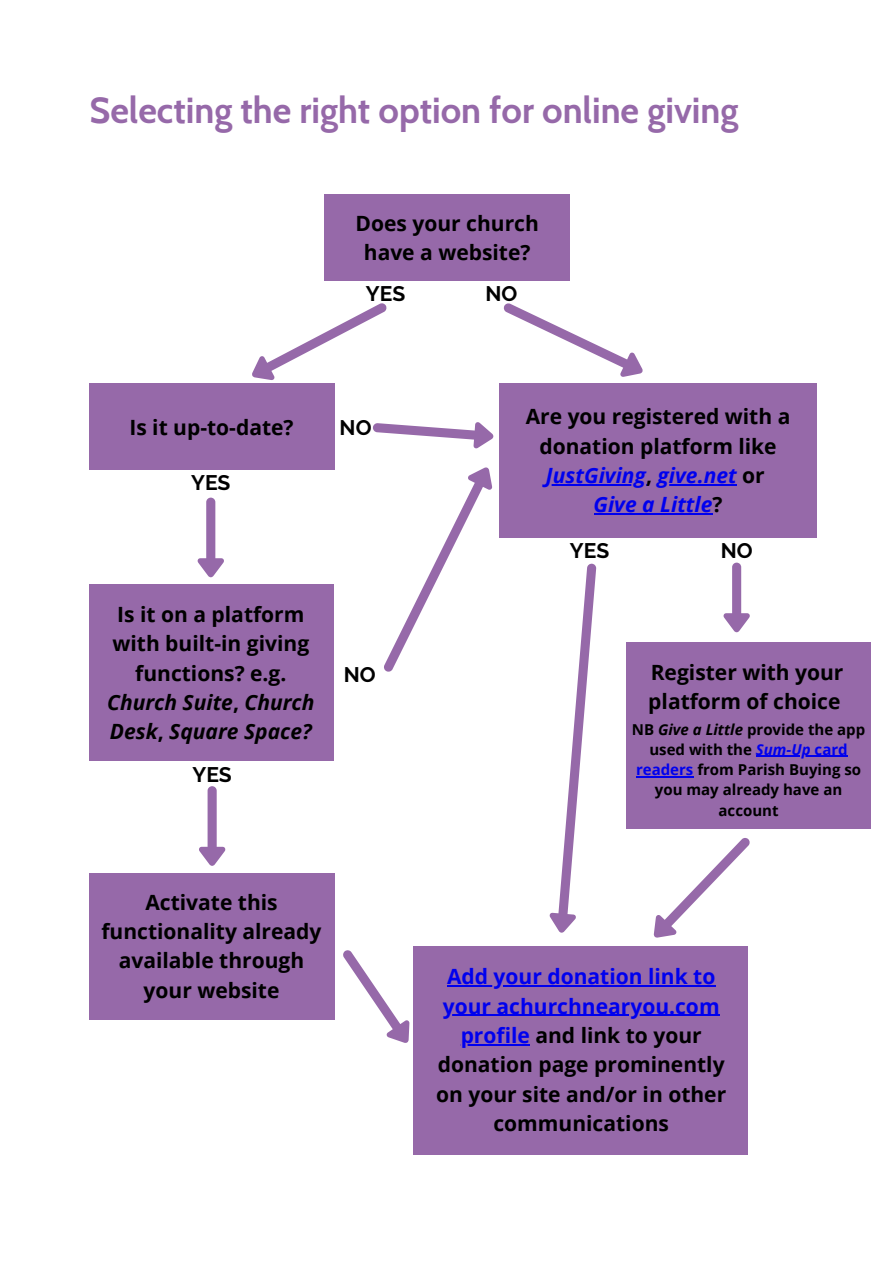
<style>
.page{position:relative;width:894px;height:1264px;background:#fff}
.page>*{position:absolute;margin:0;border:0;box-sizing:border-box;transform-origin:0 0}
.t1{font:700 36px "Cabin";color:#9669a9}
.t2{font:700 21px/29.2px "Open Sans";color:#000;text-align:center}
.t3{font:700 21px "Raleway";color:#000}
.t4{font:700 15px/20.2px "Open Sans";color:#000;text-align:center}
.s1{font-style:italic}
.s2{font-style:italic;color:#00e}
.s3{color:#00e}
</style>
<div class="page">
<div style="left:324px;top:194px;width:246px;height:87px;background:#9669a9"></div>
<div style="left:89px;top:383px;width:246px;height:87px;background:#9669a9"></div>
<div style="left:89px;top:584px;width:244px;height:177px;background:#9669a9"></div>
<div style="left:89px;top:873px;width:246px;height:146px;background:#9669a9"></div>
<div style="left:499px;top:383px;width:317px;height:154px;background:#9669a9"></div>
<div style="left:414px;top:945px;width:334px;height:209px;background:#9669a9"></div>
<svg style="left:252px;top:303px;width:135px;height:77px"></svg>
<hr style="left:447px;top:985px;width:268px;height:1px;background:#00e">
<hr style="left:442px;top:1014px;width:277px;height:2px;background:#00e">
<hr style="left:460px;top:1044px;width:69px;height:1px;background:#00e">
<hr style="left:546px;top:484px;width:99px;height:1px;background:#00e">
<hr style="left:657px;top:484px;width:79px;height:1px;background:#00e">
<hr style="left:593px;top:513px;width:119px;height:1px;background:#00e">
<svg style="left:503px;top:303px;width:140px;height:74px"></svg>
<svg style="left:197px;top:497px;width:27px;height:80px"></svg>
<svg style="left:384px;top:467px;width:109px;height:205px"></svg>
<svg style="left:549px;top:563px;width:48px;height:370px"></svg>
<svg style="left:199px;top:786px;width:26px;height:79px"></svg>
<svg style="left:334px;top:945px;width:84px;height:104px"></svg>
<svg style="left:373px;top:422px;width:121px;height:27px"></svg>
<div style="left:625px;top:642px;width:245px;height:186px;background:#9669a9"></div>
<hr style="left:755px;top:756px;width:55px;height:1px;background:#00e">
<hr style="left:810px;top:756px;width:37px;height:1px;background:#00e">
<hr style="left:635px;top:776px;width:58px;height:1px;background:#00e">
<svg style="left:723px;top:562px;width:26px;height:70px"></svg>
<svg style="left:653px;top:838px;width:97px;height:100px"></svg>
<h1 class="t1" style="left:89px;top:88px;width:650px">Selecting the right option for online giving</h1>
<p class="t2" style="left:355px;top:208px;width:185px">Does your church have a website?</p>
<p class="t3" style="left:366px;top:281px;width:41px">YES</p>
<p class="t3" style="left:485px;top:281px;width:33px">NO</p>
<p class="t2" style="left:129px;top:412px;width:166px">Is it up-to-date?</p>
<p class="t3" style="left:191px;top:471px;width:41px">YES</p>
<p class="t3" style="left:339px;top:415px;width:33px">NO</p>
<p class="t2" style="left:107px;top:599px;width:209px">Is it on a platform with built-in giving functions? e.g.<br><span class="s1">Church Suite</span>, <span class="s1">Church<br>Desk</span>, <span class="s1">Square Space?</span></p>
<p class="t3" style="left:192px;top:761px;width:41px">YES</p>
<p class="t3" style="left:344px;top:662px;width:33px">NO</p>
<p class="t2" style="left:101px;top:886px;width:221px">Activate this functionality already available through your website</p>
<p class="t2" style="left:525px;top:401px;width:266px">Are you registered with a donation platform like<br><span class="s2">JustGiving</span>, <span class="s2">give.net</span> or<br><span class="s2">Give a Little</span>?</p>
<p class="t3" style="left:569px;top:538px;width:41px">YES</p>
<p class="t3" style="left:720px;top:538px;width:33px">NO</p>
<p class="t2" style="left:648px;top:656px;width:197px;text-align:left">Register with your platform of choice</p>
<p class="t4" style="left:631px;top:718px;width:235px">NB <span class="s1">Give a Little</span> provide the app used with the <span class="s2">Sum-Up</span> <span class="s3">card readers</span> from Parish Buying so you may already have an account</p>
<p class="t2" style="left:436px;top:961px;width:291px"><span class="s3">Add your donation link to your achurchnearyou.com profile</span> and link to your donation page prominently on your site and/or in other communications</p>
</div>
